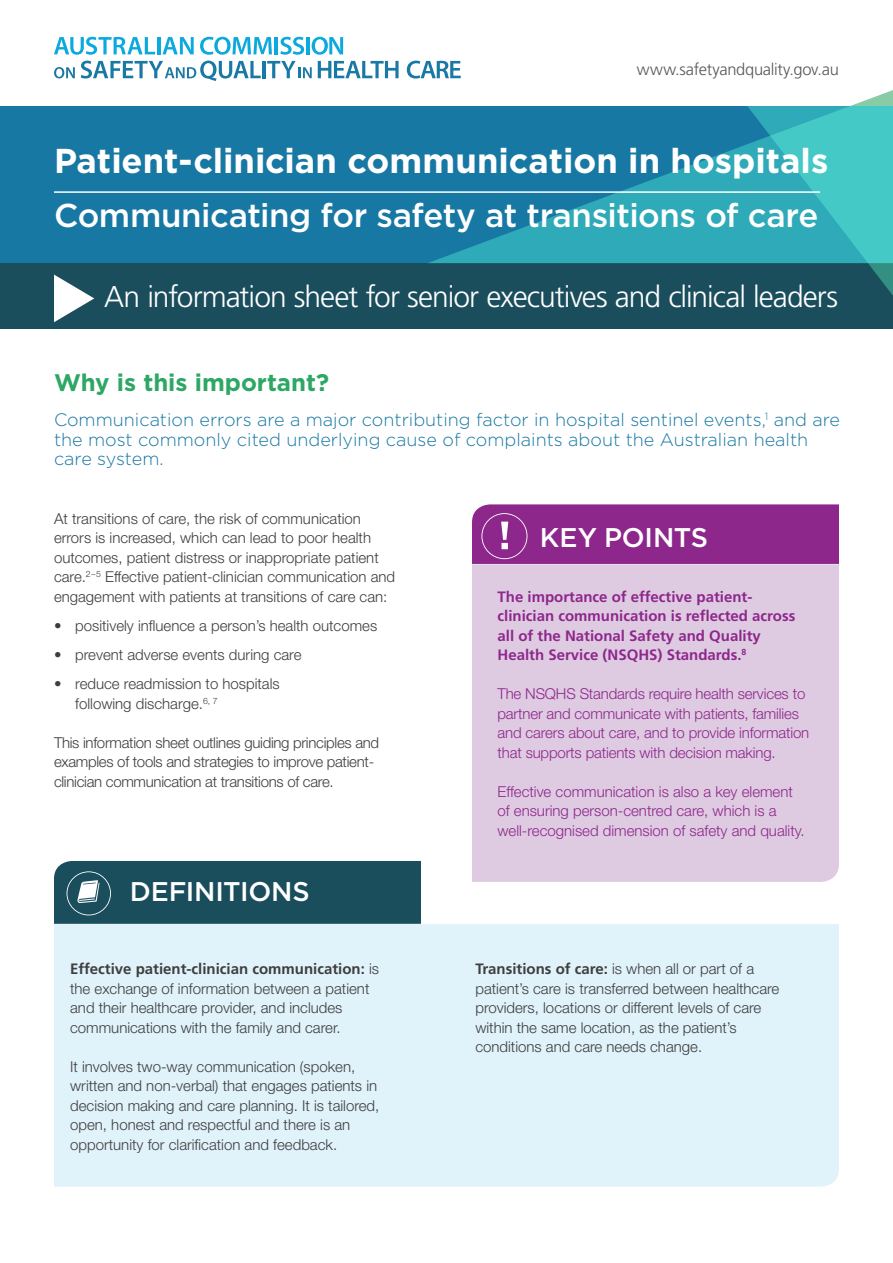
<style>
.page{position:relative;width:893px;height:1263px;background:#fff}
.page>*{position:absolute;margin:0;border:0;box-sizing:border-box;transform-origin:0 0}
.Heading_-_H1{font:700 34.5px "Gotham";color:#fff}
.Series_title{font:500 33px "Gotham";letter-spacing:-.015em;color:#fff}
.Series_title-2{font:300 30px "Frutiger LT Std";letter-spacing:-.035em;color:#fff}
.Key_point{font:500 27px "Gotham";letter-spacing:-.005em;color:#fff}
.HEADLINE{font:700 24px "Gotham";color:#2da764}
.intro{font:300 18px/19.5px "Gotham";color:#1878a4}
.Series_title-3{font:300 16.5px "Frutiger LT Std";letter-spacing:-.015em;color:#57585a}
.Body_-_no_align{font:300 15px/19.5px "Helvetica Neue LT Std";color:#3e3e3f}
.Body_no_balance{font:300 15px/19.5px "Helvetica Neue LT Std";color:#3e3e3f}
.Body{font:300 15px/19.5px "Helvetica Neue LT Std";letter-spacing:-.01em;color:#8e278c}
.Body_no_balance-2{font:300 15px/19.5px "Helvetica Neue LT Std";letter-spacing:-.02em;color:#3e3e3f}
.Body-2{font:700 15px/19.5px "Frutiger LT Std";color:#8e278c}
.s1{font-family:"Frutiger LT Std";font-weight:700}
</style>
<div class="page">
<div style="left:0;top:106px;width:893px;height:157px;background:#1878a4"></div>
<div style="left:0;top:263px;width:893px;height:65px;background:#1b4e5d"></div>
<svg style="left:429px;top:90px;width:464px;height:173px"></svg>
<svg style="left:747px;top:106px;width:146px;height:190px"></svg>
<svg style="left:54px;top:37px;width:101px;height:18px"></svg>
<hr style="left:157px;top:37px;width:3px;height:17px;background:#0ca9de">
<svg style="left:162px;top:37px;width:32px;height:17px"></svg>
<svg style="left:200px;top:37px;width:72px;height:18px"></svg>
<hr style="left:275px;top:37px;width:3px;height:17px;background:#0ca9de">
<svg style="left:280px;top:37px;width:24px;height:18px"></svg>
<hr style="left:306px;top:37px;width:4px;height:17px;background:#0ca9de">
<svg style="left:312px;top:37px;width:31px;height:18px"></svg>
<svg style="left:54px;top:67px;width:21px;height:11px"></svg>
<svg style="left:81px;top:61px;width:180px;height:20px"></svg>
<hr style="left:262px;top:61px;width:4px;height:17px;background:#1979a4">
<svg style="left:267px;top:61px;width:45px;height:17px"></svg>
<svg style="left:318px;top:61px;width:81px;height:17px"></svg>
<svg style="left:407px;top:61px;width:54px;height:18px"></svg>
<div style="left:54px;top:924px;width:785px;height:263px;background:#e0f2fa"></div>
<svg style="left:54px;top:275px;width:40px;height:47px"></svg>
<div style="left:472px;top:504px;width:367px;height:60px;background:#8e278c"></div>
<div style="left:472px;top:564px;width:367px;height:318px;background:#decbe1"></div>
<div style="left:54px;top:861px;width:367px;height:63px;background:#1b4e5d"></div>
<hr style="left:54px;top:191px;width:766px;height:2px;background:#fff">
<p class="Series_title-3" style="left:637px;top:60px;width:204px">www.safetyandquality.gov.au</p>
<h1 class="Heading_-_H1" style="left:54px;top:137px;width:776px">Patient-clinician communication in hospitals</h1>
<p class="Series_title" style="left:54px;top:194px;width:766px">Communicating for safety at transitions of care</p>
<p class="Series_title-2" style="left:104px;top:280px;width:735px">An information sheet for senior executives and clinical leaders</p>
<p class="HEADLINE" style="left:54px;top:366px;width:277px">Why is this important?</p>
<p class="intro" style="left:54px;top:409px;width:788px">Communication errors are a major contributing factor in hospital sentinel events,<sup>1</sup> and are the most commonly cited underlying cause of complaints about the Australian health care system.</p>
<p class="Body_no_balance" style="left:54px;top:508px;width:343px">At transitions of care, the risk of communication errors is increased, which can lead to poor health outcomes, patient distress or inappropriate patient care.<sup>2−5</sup> Effective patient-clinician communication and engagement with patients at transitions of care can:</p>
<p class="Body_no_balance" style="left:54px;top:615px;width:325px">• positively influence a person’s health outcomes</p>
<p class="Body_no_balance" style="left:54px;top:645px;width:249px">• prevent adverse events during care</p>
<p class="Body_no_balance" style="left:75px;top:674px;width:206px;text-indent:-21px">• reduce readmission to hospitals following discharge.<sup>6,</sup> <sup>7</sup></p>
<p class="Body_no_balance-2" style="left:54px;top:732px;width:327px">This information sheet outlines guiding principles and examples of tools and strategies to improve patient&shy;clinician communication at transitions of care.</p>
<p class="Key_point" style="left:130px;top:874px;width:181px">DEFINITIONS</p>
<p class="Body_-_no_align" style="left:70px;top:959px;width:310px"><span class="s1">Effective patient-clinician communication:</span> is the exchange of information between a patient and their healthcare provider, and includes communications with the family and carer.</p>
<p class="Body_-_no_align" style="left:70px;top:1056px;width:311px">It involves two-way communication (spoken, written and non-verbal) that engages patients in decision making and care planning. It is tailored, open, honest and respectful and there is an opportunity for clarification and feedback.</p>
<p class="Key_point" style="left:540px;top:520px;width:170px">KEY POINTS</p>
<p class="Body-2" style="left:497px;top:587px;width:299px">The importance of effective patient&shy;clinician communication is reflected across all of the National Safety and Quality Health Service (NSQHS) Standards.<sup>8</sup></p>
<p class="Body" style="left:497px;top:684px;width:313px">The NSQHS Standards require health services to partner and communicate with patients, families and carers about care, and to provide information that supports patients with decision making.</p>
<p class="Body" style="left:497px;top:781px;width:309px">Effective communication is also a key element of ensuring person-centred care, which is a well-recognised dimension of safety and quality.</p>
<p class="Body_-_no_align" style="left:475px;top:959px;width:306px"><span class="s1">Transitions of care:</span> is when all or part of a patient’s care is transferred between healthcare providers, locations or different levels of care within the same location, as the patient’s conditions and care needs change.</p>
</div>
